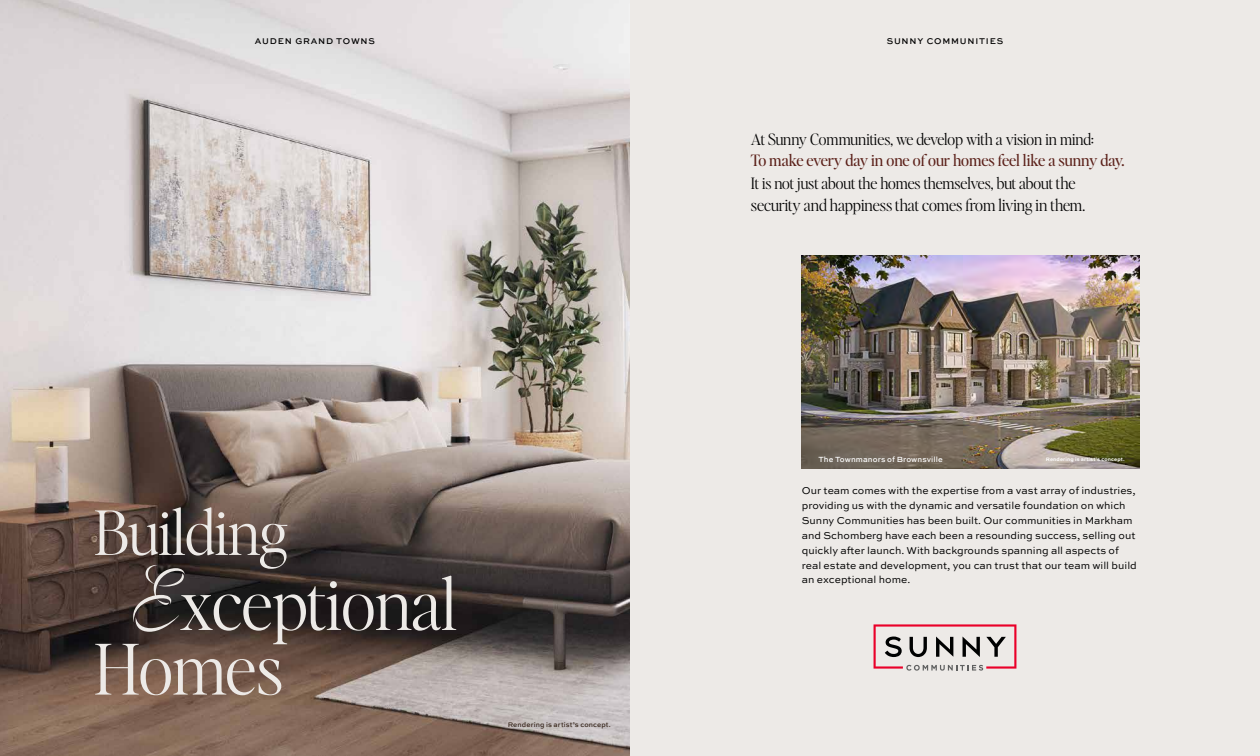
<style>
.page{position:relative;width:1260px;height:756px;background:#fff}
.page>*{position:absolute;margin:0;border:0;box-sizing:border-box;transform-origin:0 0}
.t1{font:300 69.74px/64.6px "Editor's Note";color:#edeae7}
.t2{font:300 61.07px "Editor's Note";color:#edeae7}
.t3{font:300 16.1px "Editor's Note";letter-spacing:-.01em;color:#000}
.t4{font:15.66px/22.2px "Editor's Note";letter-spacing:-.01em;color:#5b2019}
.t5{font:300 15.66px "Editor's Note";letter-spacing:-.01em;color:#000}
.t6{font:10.5px/14.9px "Sweet Sans Pro";color:#000}
.t7{font:500 8.75px "Sweet Sans Pro";letter-spacing:.09em;color:#000}
.t8{font:500 7.88px "Sweet Sans Pro";letter-spacing:.01em;color:#fff}
.t9{font:500 7px "Sweet Sans Pro";letter-spacing:.015em;color:#352419}
.t10{font:700 5.25px "Sweet Sans Pro";letter-spacing:.025em;color:#fff}
.s1{font-family:"Volina";font-weight:400}
.s2{font-weight:300;color:#000}
.s3{font-weight:300;font-size:16.1px;color:#000}
</style>
<div class="page">
<img style="left:0;top:0;width:630px;height:756px">
<div style="left:630px;top:0;width:630px;height:756px;background:#edeae7"></div>
<img style="left:802px;top:256px;width:337px;height:212px">
<svg style="left:874px;top:624px;width:142px;height:47px"></svg>
<p class="t7" style="left:255px;top:34px;width:122px">AUDEN GRAND TOWNS</p>
<h2 class="t2" style="left:94px;top:491px;width:195px">Building</h2>
<h1 class="t1" style="left:94px;top:570px;width:365px;text-indent:32px"><span class="s1">E</span>xceptional<br>Homes</h1>
<p class="t9" style="left:508px;top:720px;width:105px">Rendering is artist’s concept.</p>
<p class="t7" style="left:887px;top:34px;width:118px">SUNNY COMMUNITIES</p>
<h3 class="t5" style="left:751px;top:129px;width:345px">At Sunny Communities, we develop with a vision in mind:</h3>
<h3 class="t4" style="left:751px;top:149px;width:375px">To make every day in one of our homes feel like a sunny day.<br><span class="s2">It is not just about the homes themselves, but about</span> <span class="s3">the</span></h3>
<h3 class="t3" style="left:751px;top:194px;width:336px">security and happiness that comes from living in them.</h3>
<p class="t8" style="left:818px;top:453px;width:126px">The Townmanors of Brownsville</p>
<p class="t10" style="left:1046px;top:455px;width:80px">Rendering is artist’s concept.</p>
<p class="t6" style="left:802px;top:483px;width:336px">Our team comes with the expertise from a vast array of industries, providing us with the dynamic and versatile foundation on which Sunny Communities has been built. Our communities in Markham and Schomberg have each been a resounding success, selling out quickly after launch. With backgrounds spanning all aspects of real estate and development, you can trust that our team will build an exceptional home.</p>
</div>
